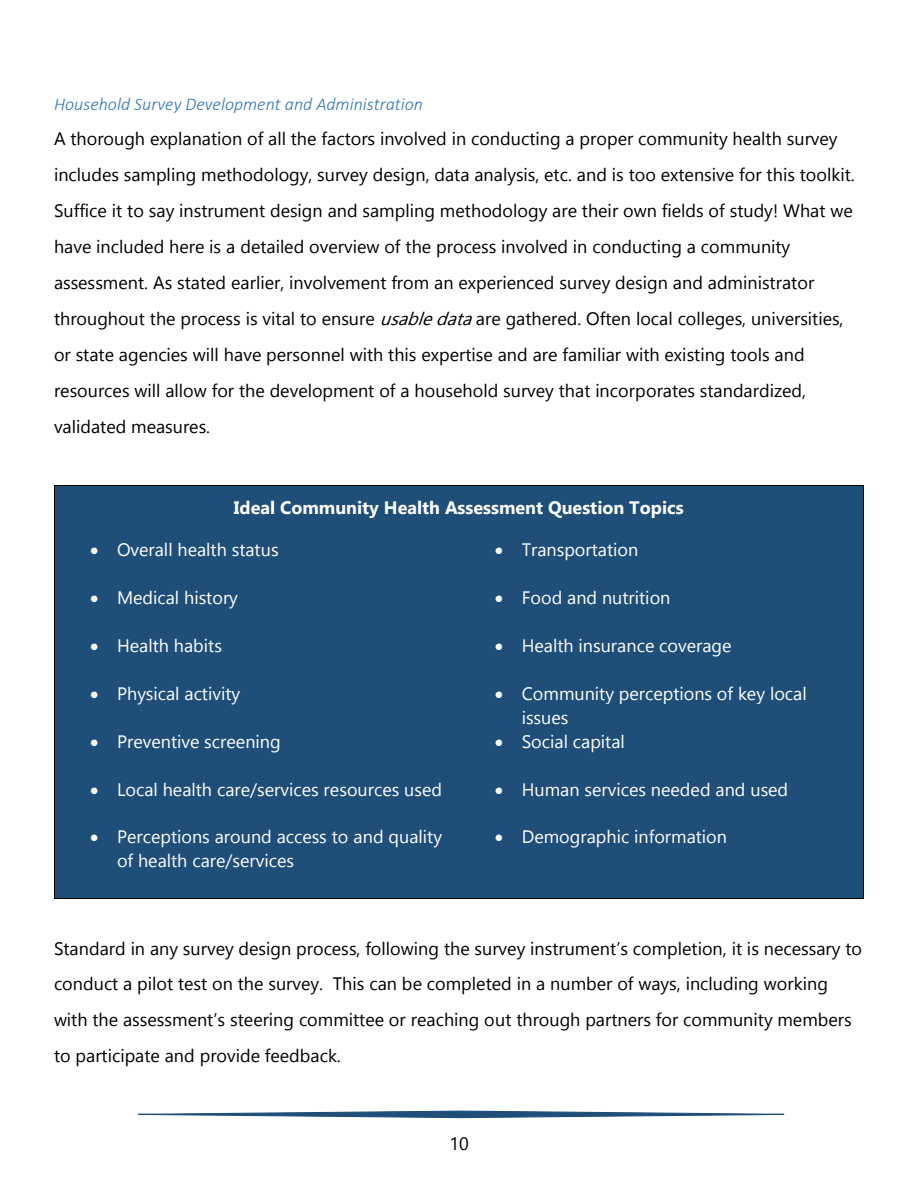
<style>
.page{position:relative;width:918px;height:1188px;background:#fff}
.page>*{position:absolute;margin:0;border:0;box-sizing:border-box;transform-origin:0 0}
.t1{font:18px/35.8px "Gadugi";color:#000}
.t2{font:18px/24px "Gadugi";color:#fff}
.t3{font:700 18px "Gadugi";color:#fff}
.t4{font:italic 300 18px "Calibri";color:#2e74b5}
.s1{font-style:italic}
</style>
<div class="page">
<svg style="left:138px;top:1111px;width:647px;height:7px"></svg>
<div style="left:63px;top:494px;width:792px;height:24px;background:#1f4e79"></div>
<hr style="left:55px;top:485px;width:808px;height:1px;background:#000">
<div style="left:55px;top:486px;width:808px;height:8px;background:#1f4e79"></div>
<div style="left:54px;top:518px;width:810px;height:9px;background:#1f4e79"></div>
<hr style="left:54px;top:494px;width:1px;height:33px;background:#000">
<hr style="left:863px;top:494px;width:1px;height:33px;background:#000">
<div style="left:55px;top:528px;width:404px;height:370px;background:#1f4e79"></div>
<div style="left:459px;top:528px;width:404px;height:370px;background:#1f4e79"></div>
<hr style="left:55px;top:527px;width:404px;height:1px;background:#1f4e79">
<hr style="left:459px;top:527px;width:404px;height:1px;background:#1f4e79">
<hr style="left:54px;top:536px;width:1px;height:362px;background:#000">
<hr style="left:55px;top:898px;width:404px;height:1px;background:#000">
<hr style="left:459px;top:898px;width:404px;height:1px;background:#000">
<hr style="left:863px;top:536px;width:1px;height:362px;background:#000">
<p class="t4" style="left:54px;top:97px;width:370px">Household Survey Development and Administration</p>
<p class="t1" style="left:54px;top:120px;width:802px">A thorough explanation of all the factors involved in conducting a proper community health survey includes sampling methodology, survey design, data analysis, etc. and is too extensive for this toolkit.<br>Suffice it to say instrument design and sampling methodology are their own fields of study! What we have included here is a detailed overview of the process involved in conducting a community assessment. As stated earlier, involvement from an experienced survey design and administrator throughout the process is vital to ensure <span class="s1">usabledata</span>are gathered. Often local colleges, universities, or state agencies will have personnel with this expertise and are familiar with existing tools and resources will allow for the development of a household survey that incorporates standardized, validated measures.</p>
<p class="t3" style="left:234px;top:495px;width:451px">Ideal Community Health Assessment Question Topics</p>
<p class="t2" style="left:90px;top:536px;width:190px">• Overall health status</p>
<p class="t2" style="left:90px;top:584px;width:149px">• Medical history</p>
<p class="t2" style="left:90px;top:632px;width:134px">• Health habits</p>
<p class="t2" style="left:90px;top:680px;width:152px">• Physical activity</p>
<p class="t2" style="left:90px;top:728px;width:192px">• Preventive screening</p>
<p class="t2" style="left:90px;top:776px;width:353px">• Local health care/services resources used</p>
<p class="t2" style="left:117px;top:824px;width:327px;text-indent:-27px">• Perceptions around access to and quality of health care/services</p>
<p class="t2" style="left:495px;top:536px;width:145px">• Transportation</p>
<p class="t2" style="left:495px;top:584px;width:177px">• Food and nutrition</p>
<p class="t2" style="left:495px;top:632px;width:238px">• Health insurance coverage</p>
<p class="t2" style="left:522px;top:680px;width:287px;text-indent:-27px">• Community perceptions of key local issues</p>
<p class="t2" style="left:495px;top:728px;width:132px">• Social capital</p>
<p class="t2" style="left:495px;top:776px;width:295px">• Human services needed and used</p>
<p class="t2" style="left:495px;top:824px;width:234px">• Demographic information</p>
<p class="t1" style="left:54px;top:929px;width:810px">Standard in any survey design process, following the survey instrument’s completion, it is necessary to conduct a pilot test on the survey. This can be completed in a number of ways, including working with the assessment’s steering committee or reaching out through partners for community members to participate and provide feedback.</p>
<p class="t1" style="left:449px;top:1124px;width:21px">10</p>
</div>
